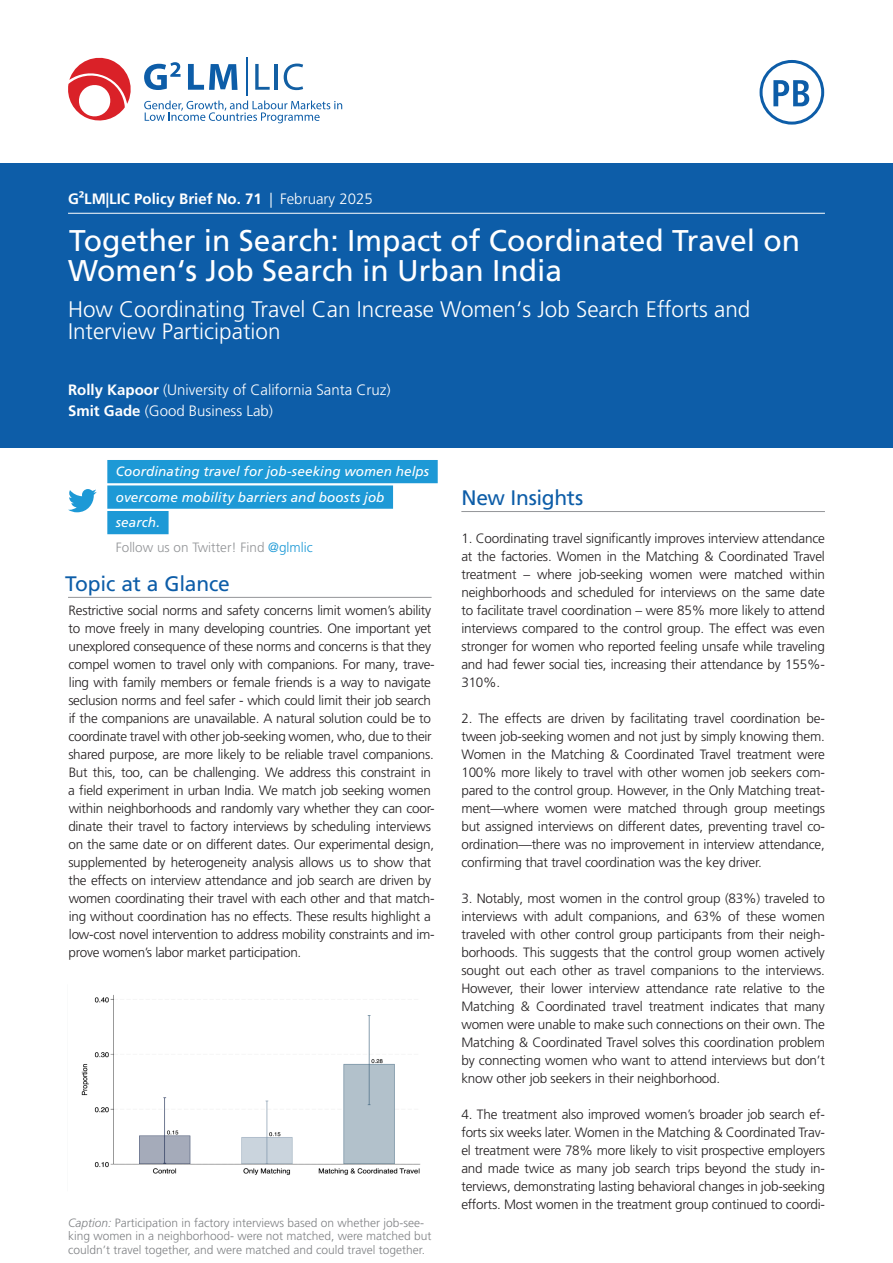
<style>
.page{position:relative;width:893px;height:1263px;background:#fff}
.page>*{position:absolute;margin:0;border:0;box-sizing:border-box;transform-origin:0 0}
.Title___H1{font:30px/30px "Frutiger LT Pro";color:#fff}
.Title___H2{font:300 22.5px/22.5px "Frutiger LT Pro";color:#fff}
.Content___H1{font:21px "Frutiger LT Pro";letter-spacing:-.01em;color:#0d5da8}
.Title___Authors{font:300 15px "Frutiger LT Pro";color:#fff}
.Title___Verso{font:700 15px "Frutiger LT Pro";color:#fff}
.Content___Body_Text{font:300 13.5px/18px "Frutiger LT Pro";letter-spacing:-.02em;color:#231f20;text-align:justify}
.Content___Tweet{font:italic 13.5px "Frutiger LT Pro";letter-spacing:.005em;color:#fff}
.t1{font:300 13.5px "Frutiger LT Pro";color:#939598}
.Content___Caption{font:300 12px/13.5px "Frutiger LT Pro";color:#808285}
.s1{font-weight:300}
.s2{font-weight:700}
.s3{color:#1d99d6}
.s4{font-style:italic}
</style>
<div class="page">
<div style="left:0;top:163px;width:893px;height:285px;background:#0d5da8"></div>
<svg style="left:760px;top:60px;width:64px;height:65px"></svg>
<svg style="left:255px;top:64px;width:15px;height:26px"></svg>
<hr style="left:275px;top:64px;width:3px;height:26px;background:#125fa3">
<svg style="left:284px;top:64px;width:19px;height:26px"></svg>
<svg style="left:68px;top:58px;width:63px;height:63px"></svg>
<hr style="left:246px;top:58px;width:1px;height:38px;background:#0d5da8">
<svg style="left:188px;top:64px;width:50px;height:26px"></svg>
<svg style="left:144px;top:62px;width:37px;height:28px"></svg>
<svg style="left:144px;top:101px;width:198px;height:22px"></svg>
<svg style="left:68px;top:489px;width:29px;height:23px"></svg>
<img style="left:81px;top:995px;width:340px;height:180px">
<hr style="left:68px;top:597px;width:364px;height:1px;background:#939598">
<div style="left:107px;top:460px;width:331px;height:23px;background:#1d99d6"></div>
<div style="left:107px;top:485px;width:286px;height:24px;background:#1d99d6"></div>
<div style="left:107px;top:511px;width:62px;height:23px;background:#1d99d6"></div>
<hr style="left:461px;top:511px;width:364px;height:1px;background:#939598">
<hr style="left:68px;top:213px;width:757px;height:1px;background:#fff">
<p class="Title___Verso" style="left:68px;top:190px;width:306px">G²LM|LIC Policy Brief No. 71 <span class="s1">| February 2025</span></p>
<p class="Title___H1" style="left:68px;top:226px;width:733px">Together in Search: Impact of Coordinated Travel on<br>Women‘s Job Search in Urban India</p>
<p class="Title___H2" style="left:68px;top:298px;width:684px">How Coordinating Travel Can Increase Women‘s Job Search Efforts and<br>Interview Participation</p>
<p class="Title___Authors" style="left:68px;top:381px;width:324px"><span class="s2">Rolly Kapoor</span> (University of California Santa Cruz)</p>
<p class="Title___Authors" style="left:68px;top:402px;width:207px"><span class="s2">Smit Gade</span> (Good Business Lab)</p>
<p class="Content___Tweet" style="left:116px;top:464px;width:315px">Coordinating travel for job-seeking women helps</p>
<p class="Content___Tweet" style="left:116px;top:489px;width:270px">overcome mobility barriers and boosts job</p>
<p class="Content___Tweet" style="left:116px;top:515px;width:46px">search.</p>
<p class="t1" style="left:116px;top:539px;width:198px">Follow us on Twitter! Find <span class="s3">@glmlic</span></p>
<p class="Content___H1" style="left:65px;top:571px;width:166px">Topic at a Glance</p>
<p class="Content___Body_Text" style="left:68px;top:601px;width:368px;text-align:left">Restrictive social norms and safety concerns limit women’s ability to move freely in many developing countries. One important yet unexplored consequence of these norms and concerns is that they compel women to travel only with companions. For many, trave&shy;ling with family members or female friends is a way to navigate seclusion norms and feel safer - which could limit their job search if the companions are unavailable. A natural solution could be to coordinate travel with other job-seeking women, who, due to their shared purpose, are more likely to be reliable travel companions.<br>But this, too, can be challenging. We address this constraint in a field experiment in urban India. We match job seeking women within neighborhoods and randomly vary whether they can coor&shy;dinate their travel to factory interviews by scheduling interviews on the same date or on different dates. Our experimental design, supplemented by heterogeneity analysis allows us to show that the effects on interview attendance and job search are driven by women coordinating their travel with each other and that match&shy;ing without coordination has no effects. These results highlight a low-cost novel intervention to address mobility constraints and im&shy;prove women’s labor market participation.</p>
<p class="Content___Caption" style="left:68px;top:1216px;width:365px"><span class="s4">Caption:</span> Participation in factory interviews based on whether job-see&shy;king women in a neighborhood- were not matched, were matched but couldn’t travel together, and were matched and could travel together.</p>
<p class="Content___H1" style="left:461px;top:485px;width:123px">New Insights</p>
<p class="Content___Body_Text" style="left:461px;top:529px;width:365px">1. Coordinating travel significantly improves interview attendance at the factories. Women in the Matching &amp; Coordinated Travel treatment – where job-seeking women were matched within neighborhoods and scheduled for interviews on the same date to facilitate travel coordination – were 85% more likely to attend interviews compared to the control group. The effect was even stronger for women who reported feeling unsafe while traveling and had fewer social ties, increasing their attendance by 155%- 310%.</p>
<p class="Content___Body_Text" style="left:461px;top:709px;width:365px">2. The effects are driven by facilitating travel coordination be&shy;tween job-seeking women and not just by simply knowing them.<br>Women in the Matching &amp; Coordinated Travel treatment were 100% more likely to travel with other women job seekers com&shy;pared to the control group. However, in the Only Matching treat&shy;ment—where women were matched through group meetings but assigned interviews on different dates, preventing travel co&shy;ordination—there was no improvement in interview attendance, confirming that travel coordination was the key driver.</p>
<p class="Content___Body_Text" style="left:461px;top:889px;width:365px">3. Notably, most women in the control group (83%) traveled to interviews with adult companions, and 63% of these women traveled with other control group participants from their neigh&shy;borhoods. This suggests that the control group women actively sought out each other as travel companions to the interviews.<br>However, their lower interview attendance rate relative to the Matching &amp; Coordinated travel treatment indicates that many women were unable to make such connections on their own. The Matching &amp; Coordinated Travel solves this coordination problem by connecting women who want to attend interviews but don’t know other job seekers in their neighborhood.</p>
<p class="Content___Body_Text" style="left:461px;top:1105px;width:365px">4. The treatment also improved women’s broader job search ef&shy;forts six weeks later. Women in the Matching &amp; Coordinated Trav&shy;el treatment were 78% more likely to visit prospective employers and made twice as many job search trips beyond the study in&shy;terviews, demonstrating lasting behavioral changes in job-seeking efforts. Most women in the treatment group continued to coordi-</p>
</div>
